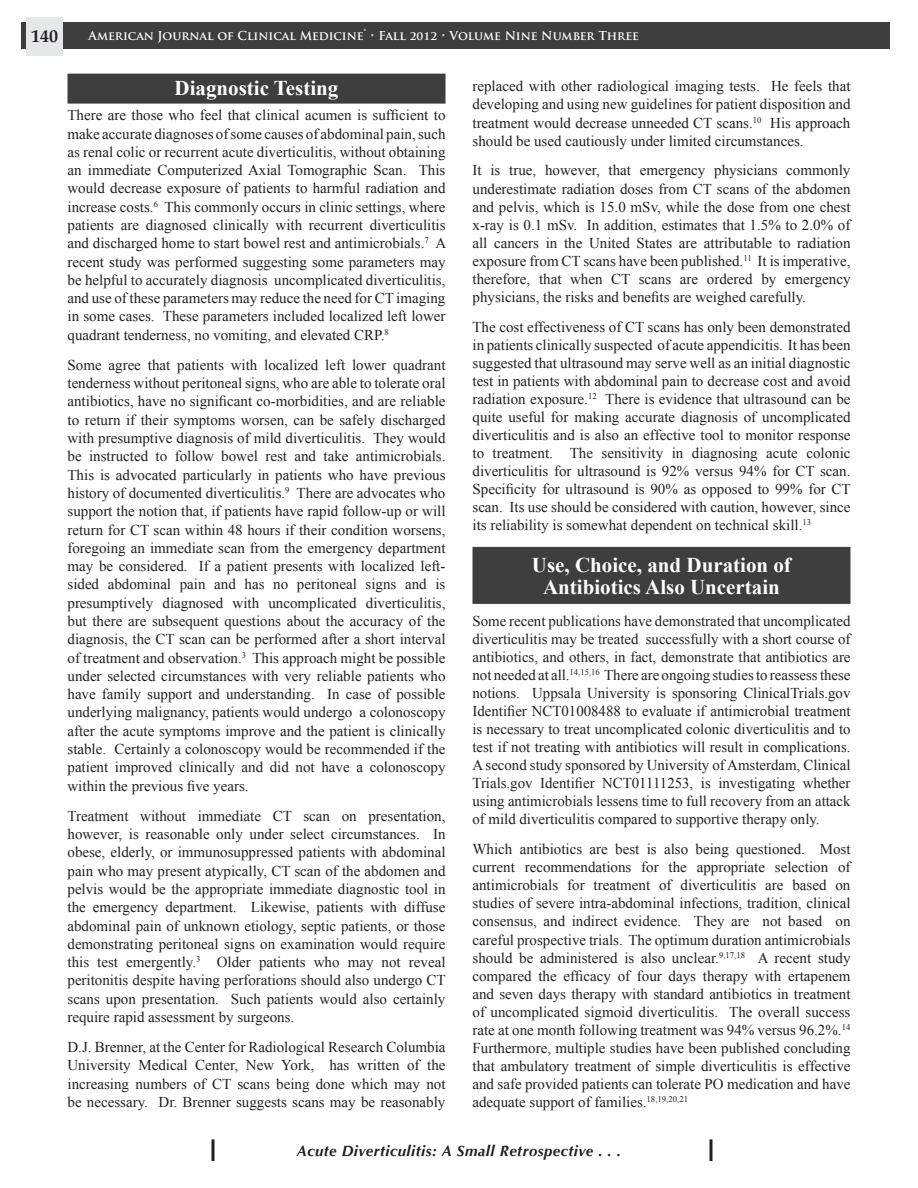
<style>
.page{position:relative;width:918px;height:1188px;background:#fff}
.page>*{position:absolute;margin:0;border:0;box-sizing:border-box;transform-origin:0 0}
.Rev_Sub_Head_2_Lines{font:700 21px/22.5px "Times New Roman";color:#fff;text-align:center}
.Rev_Sub_Head{font:700 21px "Times New Roman";color:#fff}
.t1{font:700 18px "Palatino";color:#231f20}
.Body_Text{font:15px/18.3px "Times New Roman";color:#231f20;text-align:justify}
.t2{font:italic 700 15px "Optima";letter-spacing:.03em;color:#231f20}
.t3{font:700 12px "Trajan Pro";color:#fff}
</style>
<div class="page">
<div style="left:21px;top:22px;width:869px;height:27px;background:#3e3e3f"></div>
<div style="left:26px;top:17px;width:37px;height:39px;background:#e6e7e9"></div>
<hr style="left:212px;top:1139px;width:2px;height:22px;background:#231f20">
<hr style="left:710px;top:1139px;width:2px;height:22px;background:#231f20">
<div style="left:68px;top:74px;width:378px;height:30px;background:#3e3e3f"></div>
<div style="left:472px;top:547px;width:378px;height:57px;background:#3e3e3f"></div>
<p class="t1" style="left:31px;top:21px;width:28px">140</p>
<p class="t3" style="left:89px;top:28px;width:552px">American Journal of Clinical Medicine® • Fall 2012 • Volume Nine Number Three</p>
<p class="Rev_Sub_Head" style="left:175px;top:74px;width:165px">Diagnostic Testing</p>
<p class="Body_Text" style="left:68px;top:106px;width:380px">There are those who feel that clinical acumen is sufficient to make accurate diagnoses of some causes of abdominal pain, such as renal colic or recurrent acute diverticulitis, without obtaining an immediate Computerized Axial Tomographic Scan. This would decrease exposure of patients to harmful radiation and increase costs.<sup>6</sup> This commonly occurs in clinic settings, where patients are diagnosed clinically with recurrent diverticulitis and discharged home to start bowel rest and antimicrobials.<sup>7</sup> A recent study was performed suggesting some parameters may be helpful to accurately diagnosis uncomplicated diverticulitis, and use of these parameters may reduce the need for CT imaging in some cases. These parameters included localized left lower quadrant tenderness, no vomiting, and elevated CRP.<sup>8</sup></p>
<p class="Body_Text" style="left:68px;top:356px;width:380px">Some agree that patients with localized left lower quadrant tenderness without peritoneal signs, who are able to tolerate oral antibiotics, have no significant co-morbidities, and are reliable to return if their symptoms worsen, can be safely discharged with presumptive diagnosis of mild diverticulitis. They would be instructed to follow bowel rest and take antimicrobials.<br>This is advocated particularly in patients who have previous history of documented diverticulitis.<sup>9</sup> There are advocates who support the notion that, if patients have rapid follow-up or will return for CT scan within 48 hours if their condition worsens, foregoing an immediate scan from the emergency department may be considered. If a patient presents with localized left&shy;sided abdominal pain and has no peritoneal signs and is presumptively diagnosed with uncomplicated diverticulitis, but there are subsequent questions about the accuracy of the diagnosis, the CT scan can be performed after a short interval of treatment and observation.<sup>3</sup> This approach might be possible under selected circumstances with very reliable patients who have family support and understanding. In case of possible underlying malignancy, patients would undergo a colonoscopy after the acute symptoms improve and the patient is clinically stable. Certainly a colonoscopy would be recommended if the patient improved clinically and did not have a colonoscopy within the previous five years.</p>
<p class="Body_Text" style="left:68px;top:806px;width:380px">Treatment without immediate CT scan on presentation, however, is reasonable only under select circumstances. In obese, elderly, or immunosuppressed patients with abdominal pain who may present atypically, CT scan of the abdomen and pelvis would be the appropriate immediate diagnostic tool in the emergency department. Likewise, patients with diffuse abdominal pain of unknown etiology, septic patients, or those demonstrating peritoneal signs on examination would require this test emergently.<sup>3</sup> Older patients who may not reveal peritonitis despite having perforations should also undergo CT scans upon presentation. Such patients would also certainly require rapid assessment by surgeons.</p>
<p class="Body_Text" style="left:68px;top:1038px;width:380px">D.J. Brenner, at the Center for Radiological Research Columbia University Medical Center, New York, has written of the increasing numbers of CT scans being done which may not be necessary. Dr. Brenner suggests scans may be reasonably</p>
<p class="Body_Text" style="left:472px;top:77px;width:380px">replaced with other radiological imaging tests. He feels that developing and using new guidelines for patient disposition and treatment would decrease unneeded CT scans.<sup>10</sup> His approach should be used cautiously under limited circumstances.</p>
<p class="Body_Text" style="left:472px;top:161px;width:380px">It is true, however, that emergency physicians commonly underestimate radiation doses from CT scans of the abdomen and pelvis, which is 15.0 mSv, while the dose from one chest x-ray is 0.1 mSv. In addition, estimates that 1.5% to 2.0% of all cancers in the United States are attributable to radiation exposure from CT scans have been published.<sup>11</sup> It is imperative, therefore, that when CT scans are ordered by emergency physicians, the risks and benefits are weighed carefully.</p>
<p class="Body_Text" style="left:472px;top:318px;width:380px">The cost effectiveness of CT scans has only been demonstrated in patients clinically suspected of acute appendicitis. It has been suggested that ultrasound may serve well as an initial diagnostic test in patients with abdominal pain to decrease cost and avoid radiation exposure.<sup>12</sup> There is evidence that ultrasound can be quite useful for making accurate diagnosis of uncomplicated diverticulitis and is also an effective tool to monitor response to treatment. The sensitivity in diagnosing acute colonic diverticulitis for ultrasound is 92% versus 94% for CT scan.<br>Specificity for ultrasound is 90% as opposed to 99% for CT scan. Its use should be considered with caution, however, since its reliability is somewhat dependent on technical skill.<sup>13</sup></p>
<p class="Rev_Sub_Head_2_Lines" style="left:532px;top:553px;width:260px">Use, Choice, and Duration of<br>Antibiotics Also Uncertain</p>
<p class="Body_Text" style="left:472px;top:611px;width:380px">Some recent publications have demonstrated that uncomplicated diverticulitis may be treated successfully with a short course of antibiotics, and others, in fact, demonstrate that antibiotics are not needed at all.<sup>14,15,16</sup> There are ongoing studies to reassess these notions. Uppsala University is sponsoring ClinicalTrials.gov Identifier NCT01008488 to evaluate if antimicrobial treatment is necessary to treat uncomplicated colonic diverticulitis and to test if not treating with antibiotics will result in complications.<br>A second study sponsored by University of Amsterdam, Clinical Trials.gov Identifier NCT01111253, is investigating whether using antimicrobials lessens time to full recovery from an attack of mild diverticulitis compared to supportive therapy only.</p>
<p class="Body_Text" style="left:472px;top:840px;width:380px">Which antibiotics are best is also being questioned. Most current recommendations for the appropriate selection of antimicrobials for treatment of diverticulitis are based on studies of severe intra-abdominal infections, tradition, clinical consensus, and indirect evidence. They are not based on careful prospective trials. The optimum duration antimicrobials should be administered is also unclear.<sup>9,17,18</sup> A recent study compared the efficacy of four days therapy with ertapenem and seven days therapy with standard antibiotics in treatment of uncomplicated sigmoid diverticulitis. The overall success rate at one month following treatment was 94% versus 96.2%.<sup>14<br></sup>Furthermore, multiple studies have been published concluding that ambulatory treatment of simple diverticulitis is effective and safe provided patients can tolerate PO medication and have adequate support of families.<sup>18,19,20,21</sup></p>
<p class="t2" style="left:297px;top:1142px;width:326px">Acute Diverticulitis: A Small Retrospective . . .</p>
</div>
